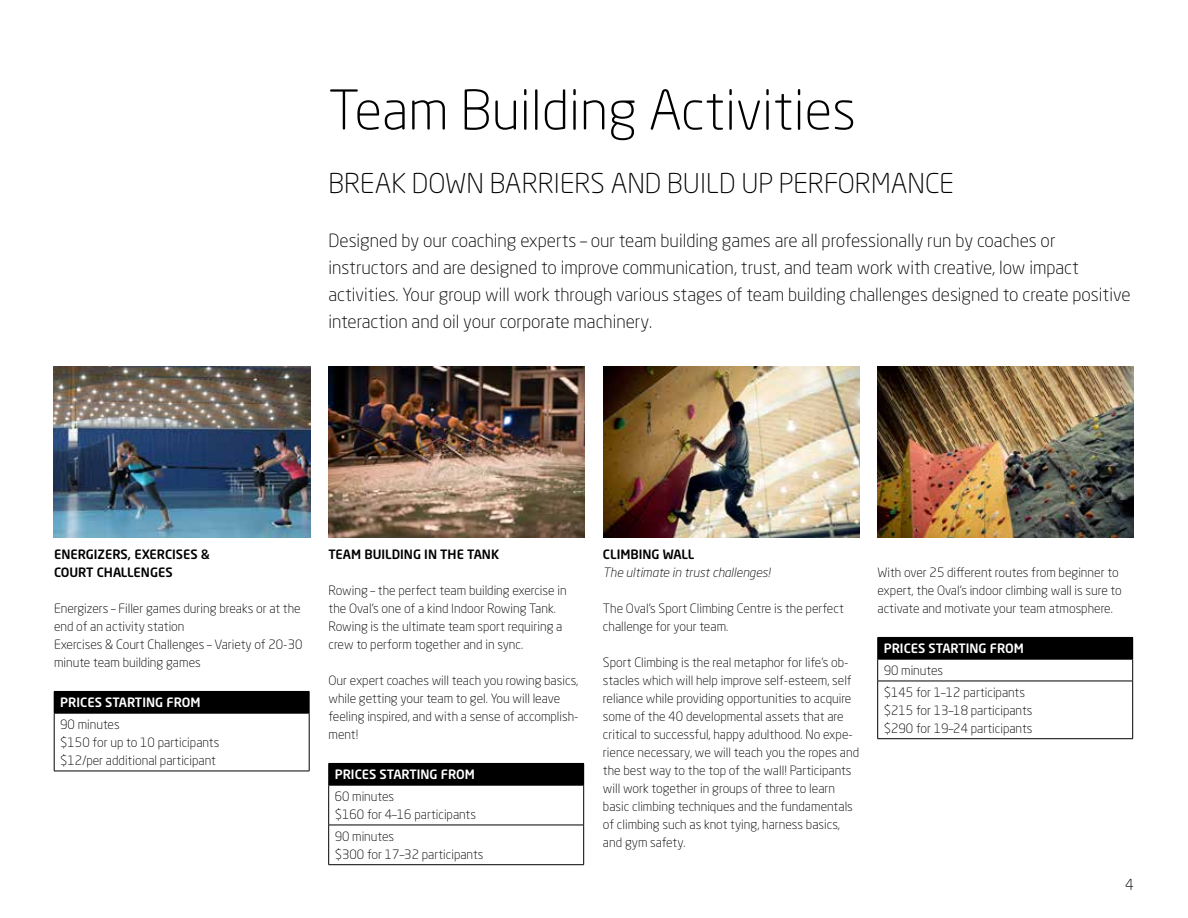
<style>
.page{position:relative;width:1188px;height:918px;background:#fff}
.page>*{position:absolute;margin:0;border:0;box-sizing:border-box;transform-origin:0 0}
.t1{font:300 54px "Neo Sans Std";color:#000}
.t2{font:300 27px "Neo Sans Std";color:#000}
.t3{font:300 18px/27px "Neo Sans Std";color:#000}
.t4{font:300 15px "Neo Sans Std";color:#000}
.t5{font:300 12.75px/18px "Neo Sans Std";color:#000}
.t6{font:500 12.75px/18px "Neo Sans Std";color:#000}
.t7{font:500 12.75px "Neo Sans Std";color:#fff}
.t8{font:italic 300 12.75px "Neo Sans Std";color:#000}
</style>
<div class="page">
<div style="left:54px;top:691px;width:255px;height:22px;background:#000"></div>
<svg style="left:309px;top:692px;width:1px;height:21px"></svg>
<hr style="left:54px;top:713px;width:255px;height:1px;background:#000">
<hr style="left:54px;top:713px;width:1px;height:58px;background:#000">
<hr style="left:309px;top:713px;width:1px;height:58px;background:#000">
<hr style="left:54px;top:771px;width:255px;height:1px;background:#000">
<div style="left:329px;top:763px;width:255px;height:22px;background:#000"></div>
<hr style="left:328px;top:763px;width:256px;height:1px;background:#000">
<svg style="left:328px;top:764px;width:1px;height:21px"></svg>
<hr style="left:328px;top:785px;width:256px;height:1px;background:#000">
<hr style="left:328px;top:785px;width:1px;height:40px;background:#000">
<hr style="left:583px;top:785px;width:1px;height:40px;background:#000">
<hr style="left:328px;top:825px;width:256px;height:1px;background:#000">
<hr style="left:328px;top:825px;width:1px;height:40px;background:#000">
<hr style="left:583px;top:825px;width:1px;height:40px;background:#000">
<hr style="left:328px;top:864px;width:256px;height:1px;background:#000">
<div style="left:878px;top:637px;width:255px;height:22px;background:#000"></div>
<hr style="left:878px;top:659px;width:255px;height:1px;background:#000">
<svg style="left:877px;top:638px;width:1px;height:43px"></svg>
<svg style="left:1132px;top:659px;width:1px;height:22px"></svg>
<hr style="left:878px;top:681px;width:255px;height:1px;background:#000">
<hr style="left:877px;top:681px;width:1px;height:58px;background:#000">
<hr style="left:1132px;top:681px;width:1px;height:58px;background:#000">
<hr style="left:878px;top:738px;width:255px;height:1px;background:#000">
<img style="left:54px;top:367px;width:256px;height:171px">
<img style="left:328px;top:367px;width:257px;height:171px">
<img style="left:603px;top:367px;width:257px;height:171px">
<img style="left:878px;top:367px;width:256px;height:171px">
<h1 class="t1" style="left:328px;top:78px;width:529px">Team Building Activities</h1>
<h2 class="t2" style="left:328px;top:167px;width:627px">BREAK DOWN BARRIERS AND BUILD UP PERFORMANCE</h2>
<p class="t3" style="left:328px;top:226px;width:804px">Designed by our coaching experts – our team building games are all professionally run by coaches or instructors and are designed to improve communication, trust, and team work with creative, low impact activities. Your group will work through various stages of team building challenges designed to create positive interaction and oil your corporate machinery.</p>
<p class="t6" style="left:54px;top:545px;width:158px">ENERGIZERS, EXERCISES &amp;<br>COURT CHALLENGES</p>
<p class="t5" style="left:54px;top:600px;width:250px">Energizers – Filler games during breaks or at the end of an activity station<br>Exercises &amp; Court Challenges – Variety of 20-30 minute team building games</p>
<p class="t7" style="left:60px;top:694px;width:142px">PRICES STARTING FROM</p>
<p class="t5" style="left:60px;top:715px;width:161px">90 minutes<br>$150 for up to 10 participants $12/per additional participant</p>
<p class="t6" style="left:328px;top:545px;width:172px">TEAM BUILDING IN THE TANK</p>
<p class="t5" style="left:328px;top:582px;width:240px">Rowing – the perfect team building exercise in the Oval’s one of a kind Indoor Rowing Tank.<br>Rowing is the ultimate team sport requiring a crew to perform together and in sync.</p>
<p class="t5" style="left:328px;top:672px;width:252px">Our expert coaches will teach you rowing basics, while getting your team to gel. You will leave feeling inspired, and with a sense of accomplish&shy;ment!</p>
<p class="t7" style="left:335px;top:766px;width:142px">PRICES STARTING FROM</p>
<p class="t5" style="left:335px;top:787px;width:143px">60 minutes<br>$160 for 4–16 participants</p>
<p class="t5" style="left:335px;top:827px;width:150px">90 minutes<br>$300 for 17–32 participants</p>
<p class="t6" style="left:603px;top:545px;width:93px">CLIMBING WALL</p>
<p class="t8" style="left:603px;top:565px;width:169px">The ultimate in trust challenges!</p>
<p class="t5" style="left:603px;top:600px;width:242px">The Oval’s Sport Climbing Centre is the perfect challenge for your team.</p>
<p class="t5" style="left:603px;top:654px;width:258px">Sport Climbing is the real metaphor for life’s ob&shy;stacles which will help improve self-esteem, self reliance while providing opportunities to acquire some of the 40 developmental assets that are critical to successful, happy adulthood. No expe&shy;rience necessary, we will teach you the ropes and the best way to the top of the wall! Participants will work together in groups of three to learn basic climbing techniques and the fundamentals of climbing such as knot tying, harness basics, and gym safety.</p>
<p class="t5" style="left:877px;top:564px;width:246px">With over 25 different routes from beginner to expert, the Oval’s indoor climbing wall is sure to activate and motivate your team atmosphere.</p>
<p class="t7" style="left:884px;top:640px;width:142px">PRICES STARTING FROM</p>
<p class="t5" style="left:884px;top:659px;width:143px;line-height:21.8px">90 minutes<br>$145 for 1–12 participants</p>
<p class="t5" style="left:884px;top:701px;width:150px">$215 for 13–18 participants $290 for 19–24 participants</p>
<p class="t4" style="left:1125px;top:876px;width:10px">4</p>
</div>
